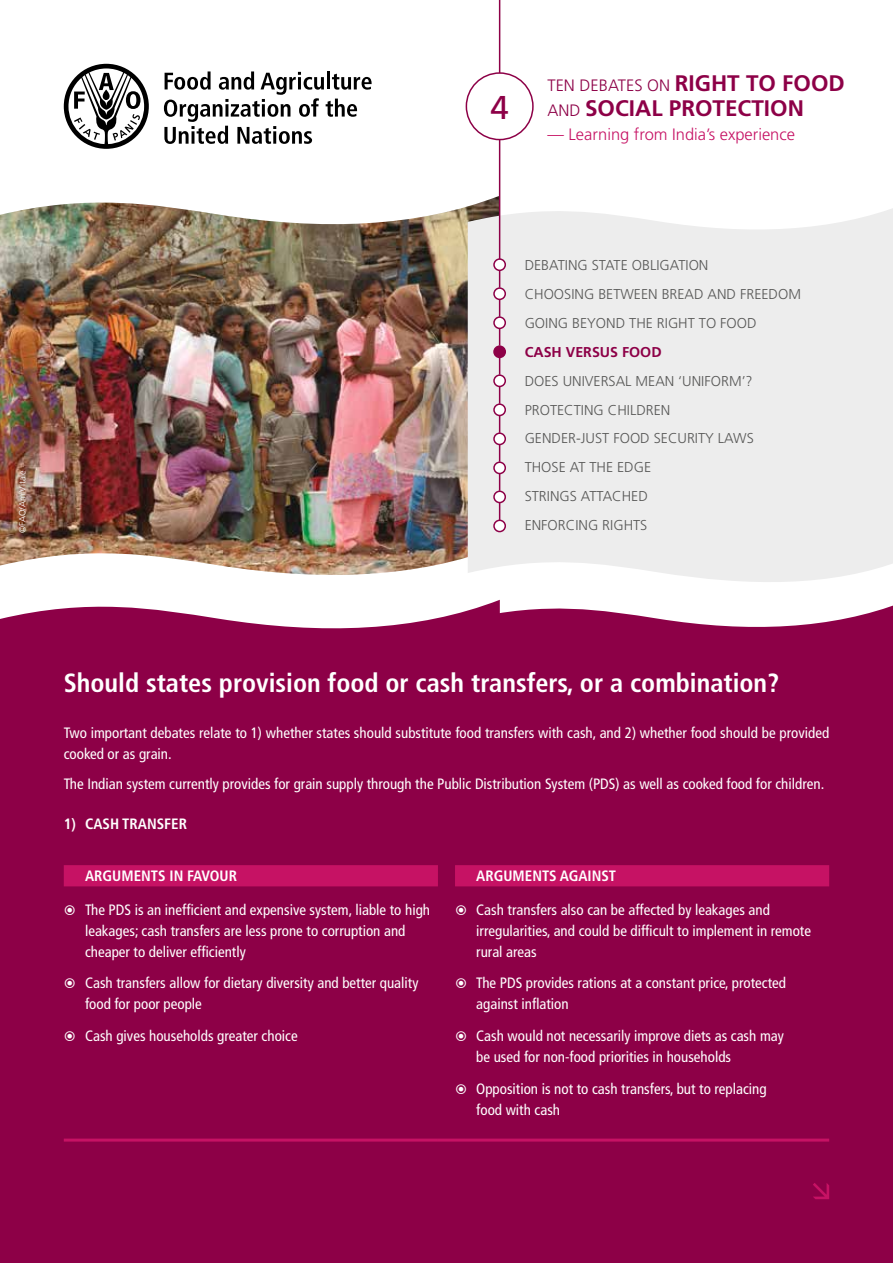
<style>
.page{position:relative;width:893px;height:1263px;background:#fff}
.page>*{position:absolute;margin:0;border:0;box-sizing:border-box;transform-origin:0 0}
.t1{font:33px "Frutiger LT Pro";color:#8d0047}
.t2{font:700 condensed 26.25px "Frutiger LT Pro";color:#fff}
.t3{font:700 22.5px "Frutiger LT Pro";color:#8d0047}
.t4{font:300 16.5px "Frutiger LT Pro";color:#c61264}
.t5{font:300 16.5px "Frutiger LT Pro";color:#8d0047}
.t6{font:condensed 15px/21px "Frutiger LT Pro";color:#fff}
.t7{font:700 condensed 15px "Frutiger LT Pro";color:#fff}
.t8{font:300 14.25px/29px "Frutiger LT Pro";color:#575756}
.t9{font:700 14.25px "Frutiger LT Pro";color:#8d0047}
.t10{font:300 9px "Frutiger LT Std";color:#fff}
.s1{font-weight:700;font-size:22.5px}
.s2{font-weight:300;font-size:16.5px}
</style>
<div class="page">
<hr style="left:499px;top:0;width:1px;height:75px;background:#8d0047">
<div style="left:466px;top:72px;width:68px;height:68px;border:2px solid #8d0047;border-radius:50%"></div>
<div style="left:500px;top:605px;width:393px;height:658px;background:#8d0047"></div>
<div style="left:0;top:599px;width:500px;height:664px;background:#8d0047"></div>
<svg style="left:64px;top:64px;width:85px;height:85px"></svg>
<svg style="left:164px;top:71px;width:208px;height:73px"></svg>
<img style="left:0;top:194px;width:499px;height:381px">
<svg style="left:468px;top:203px;width:425px;height:379px;background:#ededed"></svg>
<svg style="left:499px;top:271px;width:1px;height:16px"></svg>
<svg style="left:499px;top:387px;width:1px;height:16px"></svg>
<svg style="left:499px;top:329px;width:1px;height:16px"></svg>
<svg style="left:499px;top:445px;width:1px;height:16px"></svg>
<svg style="left:499px;top:300px;width:1px;height:16px"></svg>
<svg style="left:499px;top:416px;width:1px;height:16px"></svg>
<svg style="left:499px;top:358px;width:1px;height:16px"></svg>
<svg style="left:499px;top:474px;width:1px;height:16px"></svg>
<svg style="left:499px;top:503px;width:1px;height:17px"></svg>
<div style="left:494px;top:346px;width:11px;height:11px;background:#8d0047;border-radius:50%"></div>
<div style="left:493px;top:345px;width:13px;height:13px;border:2px solid #8d0047;border-radius:50%"></div>
<div style="left:494px;top:433px;width:11px;height:11px;background:#fff;border-radius:50%"></div>
<div style="left:493px;top:432px;width:13px;height:13px;border:2px solid #8d0047;border-radius:50%"></div>
<div style="left:494px;top:288px;width:11px;height:11px;background:#fff;border-radius:50%"></div>
<div style="left:493px;top:287px;width:13px;height:13px;border:2px solid #8d0047;border-radius:50%"></div>
<div style="left:494px;top:375px;width:11px;height:11px;background:#fff;border-radius:50%"></div>
<div style="left:493px;top:374px;width:13px;height:13px;border:2px solid #8d0047;border-radius:50%"></div>
<div style="left:494px;top:462px;width:11px;height:11px;background:#fff;border-radius:50%"></div>
<div style="left:493px;top:461px;width:13px;height:13px;border:2px solid #8d0047;border-radius:50%"></div>
<div style="left:494px;top:317px;width:11px;height:11px;background:#fff;border-radius:50%"></div>
<div style="left:493px;top:316px;width:13px;height:13px;border:2px solid #8d0047;border-radius:50%"></div>
<div style="left:494px;top:404px;width:11px;height:11px;background:#fff;border-radius:50%"></div>
<div style="left:493px;top:403px;width:13px;height:13px;border:2px solid #8d0047;border-radius:50%"></div>
<div style="left:494px;top:491px;width:11px;height:11px;background:#fff;border-radius:50%"></div>
<div style="left:493px;top:490px;width:13px;height:13px;border:2px solid #8d0047;border-radius:50%"></div>
<div style="left:494px;top:520px;width:11px;height:12px;background:#fff;border-radius:50%"></div>
<div style="left:493px;top:520px;width:13px;height:12px;border:2px solid #8d0047;border-radius:50%"></div>
<hr style="left:499px;top:140px;width:1px;height:127px;background:#8d0047">
<div style="left:494px;top:259px;width:11px;height:11px;background:#fff;border-radius:50%"></div>
<div style="left:493px;top:258px;width:13px;height:13px;border:2px solid #8d0047;border-radius:50%"></div>
<hr style="left:64px;top:1138px;width:374px;height:3px;background:#c61264">
<hr style="left:455px;top:1138px;width:374px;height:3px;background:#c61264">
<hr style="left:438px;top:1138px;width:17px;height:3px;background:#c61264">
<svg style="left:813px;top:1183px;width:16px;height:16px"></svg>
<svg style="left:64px;top:865px;width:765px;height:274px;background:#910149"></svg>
<p class="t10" style="left:17px;top:525px;width:78px;rotate:-90deg">©FAO/Noah Seelam</p>
<p class="t10" style="left:17px;top:533px;width:64px;rotate:-90deg">©FAO/AmiVitale</p>
<h1 class="t1" style="left:490px;top:89px;width:20px">4</h1>
<p class="t5" style="left:547px;top:76px;width:299px">TEN DEBATES ON <span class="s1">RIGHT TO FOOD</span></p>
<h3 class="t3" style="left:547px;top:95px;width:258px"><span class="s2">AND</span> SOCIAL PROTECTION</h3>
<p class="t4" style="left:547px;top:125px;width:249px">— Learning from India’s experience</p>
<p class="t8" style="left:525px;top:251px;width:278px">DEBATING STATE OBLIGATION<br>CHOOSING BETWEEN BREAD AND FREEDOM<br>GOING BEYOND THE RIGHT TO FOOD</p>
<p class="t9" style="left:525px;top:343px;width:138px">CASH VERSUS FOOD</p>
<p class="t8" style="left:525px;top:366px;width:231px">DOES UNIVERSAL MEAN ‘UNIFORM’?<br>PROTECTING CHILDREN<br>GENDER-JUST FOOD SECURITY LAWS<br>THOSE AT THE EDGE<br>STRINGS ATTACHED<br>ENFORCING RIGHTS</p>
<h2 class="t2" style="left:64px;top:667px;width:717px">Should states provision food or cash transfers, or a combination?</h2>
<p class="t6" style="left:64px;top:722px;width:767px">Two important debates relate to 1) whether states should substitute food transfers with cash, and 2) whether food should be provided cooked or as grain.</p>
<p class="t6" style="left:64px;top:773px;width:762px">The Indian system currently provides for grain supply through the Public Distribution System (PDS) as well as cooked food for children.</p>
<p class="t7" style="left:64px;top:815px;width:125px">1) CASH TRANSFER</p>
<p class="t7" style="left:85px;top:867px;width:154px">ARGUMENTS IN FAVOUR</p>
<p class="t7" style="left:476px;top:867px;width:141px">ARGUMENTS AGAINST</p>
<p class="t6" style="left:85px;top:899px;width:347px">The PDS is an inefficient and expensive system, liable to high leakages; cash transfers are less prone to corruption and cheaper to deliver efficiently</p>
<p class="t6" style="left:85px;top:973px;width:335px">Cash transfers allow for dietary diversity and better quality food for poor people</p>
<p class="t6" style="left:85px;top:1025px;width:214px">Cash gives households greater choice</p>
<p class="t6" style="left:476px;top:899px;width:336px">Cash transfers also can be affected by leakages and irregularities, and could be difficult to implement in remote rural areas</p>
<p class="t6" style="left:476px;top:973px;width:311px">The PDS provides rations at a constant price, protected against inflation</p>
<p class="t6" style="left:476px;top:1025px;width:309px">Cash would not necessarily improve diets as cash may be used for non-food priorities in households</p>
<p class="t6" style="left:476px;top:1078px;width:292px">Opposition is not to cash transfers, but to replacing food with cash</p>
</div>
